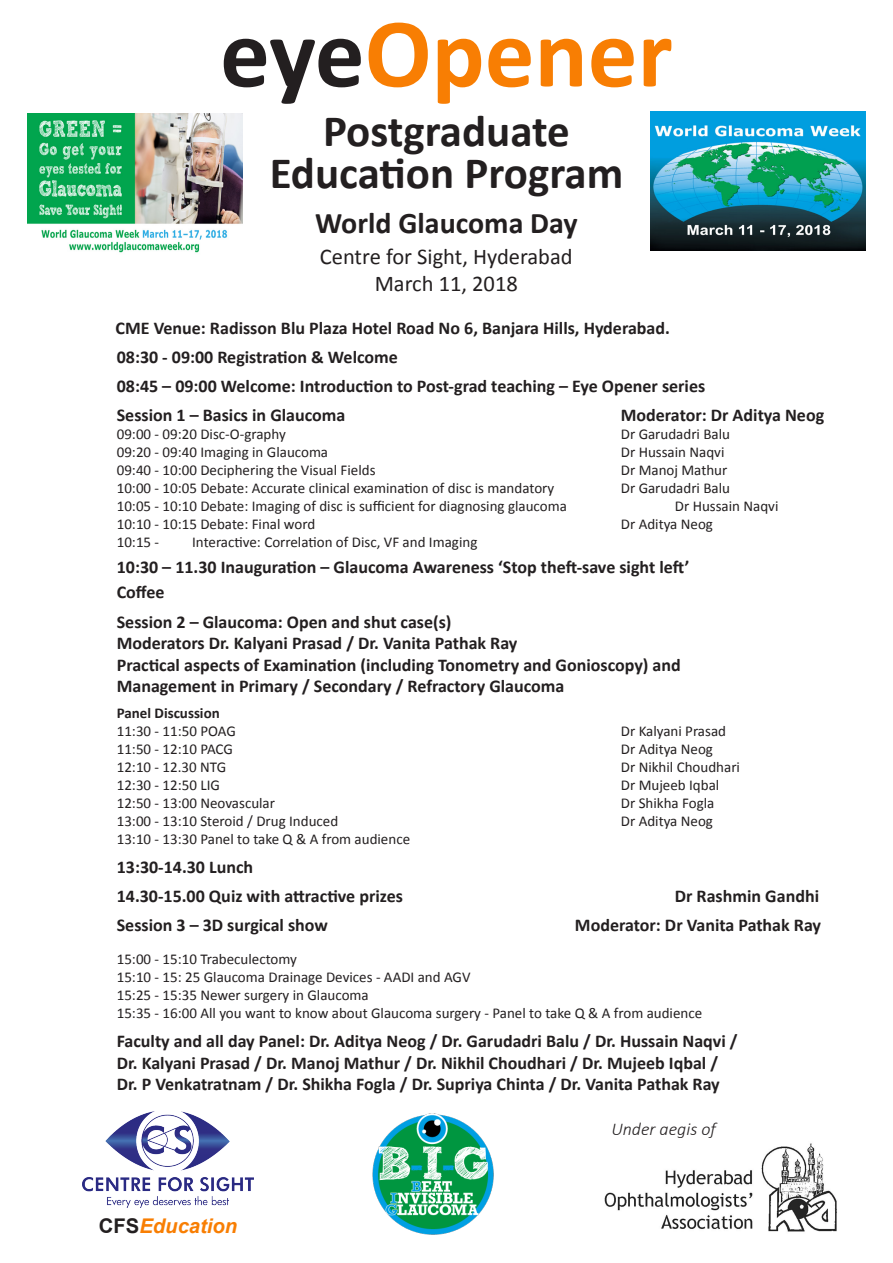
<style>
.page{position:relative;width:893px;height:1263px;background:#fff}
.page>*{position:absolute;margin:0;border:0;box-sizing:border-box;transform-origin:0 0}
.t1{font:700 99px "Calibri";color:#f87e03}
.t2{font:700 45px "Calibri";color:#231f20}
.t3{font:700 30px "Calibri";color:#231f20}
.t4{font:22.5px "Calibri";color:#231f20}
.t5{font:italic 700 20.25px "Arial";color:#f87e03}
.t6{font:700 18px "Calibri";color:#231f20}
.t7{font:italic 300 18px "Calibri";color:#231f20}
.t8{font:15px "Calibri";color:#231f20}
.t9{font:700 15px "Calibri";color:#231f20}
.s1{color:#231f20}
.s2{font-style:normal;color:#231f20}
</style>
<div class="page">
<img style="left:83px;top:1112px;width:171px;height:96px">
<img style="left:27px;top:113px;width:215px;height:140px">
<img style="left:372px;top:1113px;width:122px;height:122px">
<img style="left:604px;top:1143px;width:233px;height:89px">
<img style="left:650px;top:111px;width:216px;height:139px">
<p class="t1" style="left:220px;top:-10px;width:454px"><span class="s1">eye</span>Opener</p>
<p class="t2" style="left:323px;top:103px;width:248px">Postgraduate</p>
<p class="t2" style="left:270px;top:145px;width:355px">Education Program</p>
<p class="t3" style="left:315px;top:204px;width:264px">World Glaucoma Day</p>
<p class="t4" style="left:320px;top:241px;width:254px">Centre for Sight, Hyderabad</p>
<p class="t4" style="left:375px;top:268px;width:145px">March 11, 2018</p>
<p class="t6" style="left:116px;top:317px;width:556px">CME Venue: Radisson Blu Plaza Hotel Road No 6, Banjara Hills, Hyderabad.</p>
<p class="t6" style="left:117px;top:346px;width:283px">08:30 - 09:00 Registration &amp; Welcome</p>
<p class="t6" style="left:117px;top:375px;width:590px">08:45 – 09:00 Welcome: Introduction to Post-grad teaching – Eye Opener series</p>
<p class="t6" style="left:117px;top:404px;width:230px">Session 1 – Basics in Glaucoma</p>
<p class="t6" style="left:621px;top:404px;width:205px">Moderator: Dr Aditya Neog</p>
<p class="t8" style="left:117px;top:424px;width:171px">09:00 - 09:20 Disc-O-graphy</p>
<p class="t8" style="left:621px;top:424px;width:111px">Dr Garudadri Balu</p>
<p class="t8" style="left:117px;top:442px;width:213px">09:20 - 09:40 Imaging in Glaucoma</p>
<p class="t8" style="left:621px;top:442px;width:105px">Dr Hussain Naqvi</p>
<p class="t8" style="left:117px;top:460px;width:260px">09:40 - 10:00 Deciphering the Visual Fields</p>
<p class="t8" style="left:621px;top:460px;width:108px">Dr Manoj Mathur</p>
<p class="t8" style="left:117px;top:478px;width:439px">10:00 - 10:05 Debate: Accurate clinical examination of disc is mandatory</p>
<p class="t8" style="left:621px;top:478px;width:111px">Dr Garudadri Balu</p>
<p class="t8" style="left:117px;top:496px;width:452px">10:05 - 10:10 Debate: Imaging of disc is sufficient for diagnosing glaucoma</p>
<p class="t8" style="left:675px;top:496px;width:105px">Dr Hussain Naqvi</p>
<p class="t8" style="left:117px;top:514px;width:200px">10:10 - 10:15 Debate: Final word</p>
<p class="t8" style="left:621px;top:514px;width:94px">Dr Aditya Neog</p>
<p class="t8" style="left:117px;top:532px;width:44px">10:15 -</p>
<p class="t8" style="left:192px;top:532px;width:287px">Interactive: Correlation of Disc, VF and Imaging</p>
<p class="t6" style="left:117px;top:555px;width:574px">10:30 – 11.30 Inauguration – Glaucoma Awareness ‘Stop theft-save sight left’</p>
<p class="t6" style="left:117px;top:581px;width:49px">Coffee</p>
<p class="t6" style="left:117px;top:610px;width:336px">Session 2 – Glaucoma: Open and shut case(s)</p>
<p class="t6" style="left:117px;top:632px;width:402px">Moderators Dr. Kalyani Prasad / Dr. Vanita Pathak Ray</p>
<p class="t6" style="left:117px;top:653px;width:566px">Practical aspects of Examination (including Tonometry and Gonioscopy) and</p>
<p class="t6" style="left:117px;top:675px;width:449px">Management in Primary / Secondary / Refractory Glaucoma</p>
<p class="t9" style="left:117px;top:703px;width:105px">Panel Discussion</p>
<p class="t8" style="left:117px;top:720px;width:121px">11:30 - 11:50 POAG</p>
<p class="t8" style="left:621px;top:720px;width:107px">Dr Kalyani Prasad</p>
<p class="t8" style="left:117px;top:738px;width:118px">11:50 - 12:10 PACG</p>
<p class="t8" style="left:621px;top:738px;width:94px">Dr Aditya Neog</p>
<p class="t8" style="left:117px;top:756px;width:111px">12:10 - 12.30 NTG</p>
<p class="t8" style="left:621px;top:756px;width:121px">Dr Nikhil Choudhari</p>
<p class="t8" style="left:117px;top:774px;width:105px">12:30 - 12:50 LIG</p>
<p class="t8" style="left:621px;top:774px;width:100px">Dr Mujeeb Iqbal</p>
<p class="t8" style="left:117px;top:792px;width:160px">12:50 - 13:00 Neovascular</p>
<p class="t8" style="left:621px;top:792px;width:95px">Dr Shikha Fogla</p>
<p class="t8" style="left:117px;top:810px;width:223px">13:00 - 13:10 Steroid / Drug Induced</p>
<p class="t8" style="left:621px;top:810px;width:94px">Dr Aditya Neog</p>
<p class="t8" style="left:117px;top:828px;width:295px">13:10 - 13:30 Panel to take Q &amp; A from audience</p>
<p class="t6" style="left:117px;top:855px;width:138px">13:30-14.30 Lunch</p>
<p class="t6" style="left:117px;top:885px;width:288px">14.30-15.00 Quiz with attractive prizes</p>
<p class="t6" style="left:675px;top:885px;width:146px">Dr Rashmin Gandhi</p>
<p class="t6" style="left:117px;top:914px;width:213px">Session 3 – 3D surgical show</p>
<p class="t6" style="left:575px;top:914px;width:248px">Moderator: Dr Vanita Pathak Ray</p>
<p class="t8" style="left:117px;top:949px;width:182px">15:00 - 15:10 Trabeculectomy</p>
<p class="t8" style="left:117px;top:967px;width:355px">15:10 - 15: 25 Glaucoma Drainage Devices - AADI and AGV</p>
<p class="t8" style="left:117px;top:985px;width:253px">15:25 - 15:35 Newer surgery in Glaucoma</p>
<p class="t8" style="left:117px;top:1003px;width:587px">15:35 - 16:00 All you want to know about Glaucoma surgery - Panel to take Q &amp; A from audience</p>
<p class="t6" style="left:117px;top:1029px;width:622px">Faculty and all day Panel: Dr. Aditya Neog / Dr. Garudadri Balu / Dr. Hussain Naqvi /</p>
<p class="t6" style="left:117px;top:1051px;width:603px">Dr. Kalyani Prasad / Dr. Manoj Mathur / Dr. Nikhil Choudhari / Dr. Mujeeb Iqbal /</p>
<p class="t6" style="left:117px;top:1073px;width:605px">Dr. P Venkatratnam / Dr. Shikha Fogla / Dr. Supriya Chinta / Dr. Vanita Pathak Ray</p>
<p class="t7" style="left:611px;top:1118px;width:106px">Under aegis of</p>
<p class="t5" style="left:99px;top:1212px;width:140px"><span class="s2">CFS</span>Education</p>
</div>
